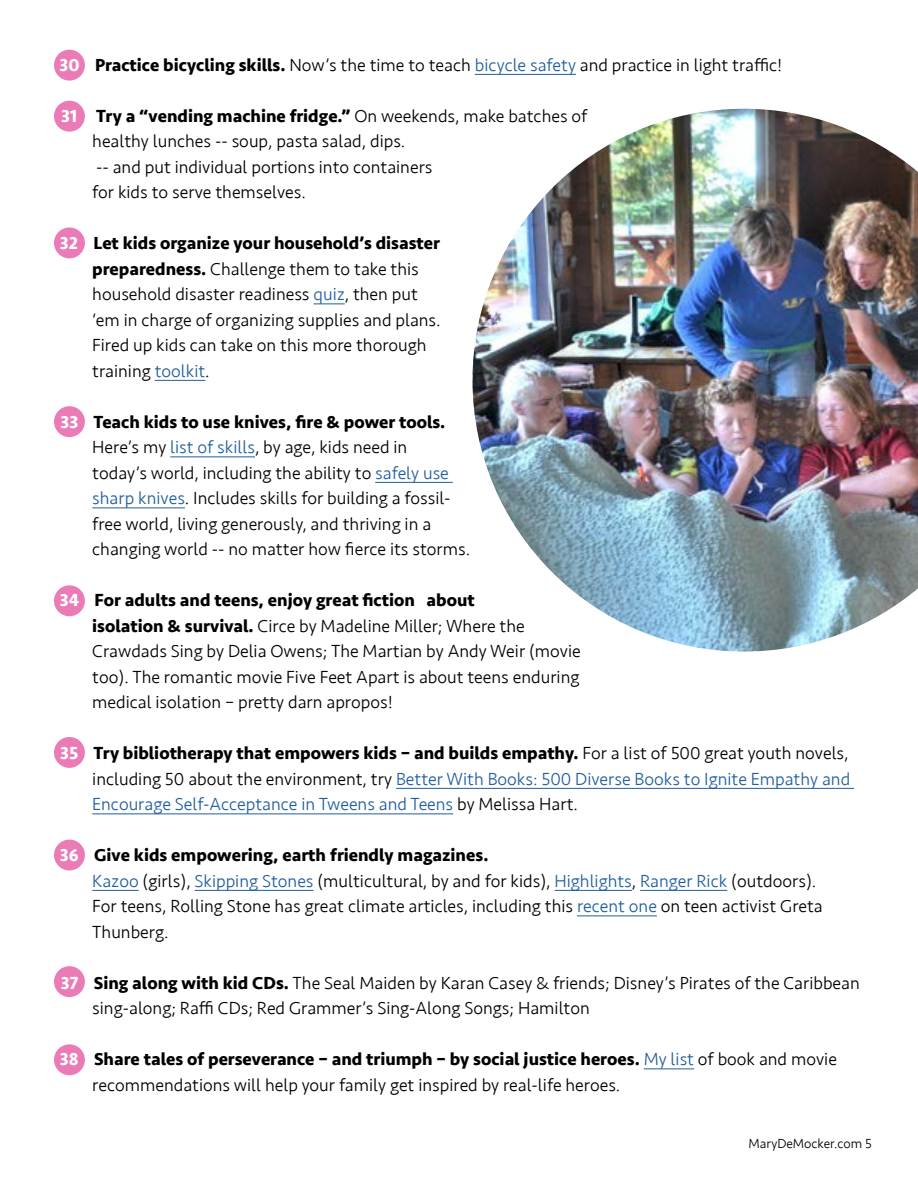
<style>
.page{position:relative;width:918px;height:1188px;background:#fff}
.page>*{position:absolute;margin:0;border:0;box-sizing:border-box;transform-origin:0 0}
.t1{font:300 18px/25.5px "Seravek";color:#000}
.t2{font:300 18px/25.5px "Seravek";color:#215e9e;text-align:justify}
.t3{font:300 13.5px "Seravek";color:#000}
.s1{font-weight:700;color:#fff}
.s2{font-weight:700}
.s3{color:#215e9e}
.s4{font-weight:700;color:#000}
.s5{color:#000}
</style>
<div class="page">
<div style="left:54px;top:50px;width:31px;height:31px;background:#eb7bb6;border-radius:50%"></div>
<div style="left:54px;top:101px;width:31px;height:31px;background:#eb7bb6;border-radius:50%"></div>
<div style="left:54px;top:227px;width:31px;height:31px;background:#eb7bb6;border-radius:50%"></div>
<div style="left:54px;top:406px;width:31px;height:31px;background:#eb7bb6;border-radius:50%"></div>
<div style="left:54px;top:585px;width:31px;height:31px;background:#eb7bb6;border-radius:50%"></div>
<div style="left:54px;top:737px;width:31px;height:31px;background:#eb7bb6;border-radius:50%"></div>
<div style="left:54px;top:966px;width:31px;height:31px;background:#eb7bb6;border-radius:50%"></div>
<div style="left:54px;top:1044px;width:31px;height:31px;background:#eb7bb6;border-radius:50%"></div>
<div style="left:54px;top:840px;width:31px;height:30px;background:#eb7bb6;border-radius:50%"></div>
<hr style="left:475px;top:74px;width:101px;height:1px;background:#215e9e">
<hr style="left:313px;top:304px;width:32px;height:1px;background:#215e9e">
<hr style="left:155px;top:380px;width:50px;height:1px;background:#215e9e">
<hr style="left:170px;top:457px;width:85px;height:1px;background:#215e9e">
<hr style="left:375px;top:482px;width:78px;height:1px;background:#215e9e">
<hr style="left:92px;top:508px;width:93px;height:1px;background:#215e9e">
<hr style="left:396px;top:788px;width:458px;height:1px;background:#215e9e">
<hr style="left:92px;top:814px;width:361px;height:1px;background:#215e9e">
<hr style="left:92px;top:890px;width:47px;height:1px;background:#215e9e">
<hr style="left:195px;top:890px;width:119px;height:1px;background:#215e9e">
<hr style="left:555px;top:890px;width:77px;height:1px;background:#215e9e">
<hr style="left:640px;top:890px;width:87px;height:1px;background:#215e9e">
<hr style="left:577px;top:916px;width:80px;height:1px;background:#215e9e">
<hr style="left:644px;top:1069px;width:50px;height:1px;background:#215e9e">
<img style="left:472px;top:109px;width:446px;height:543px">
<p class="t1" style="left:59px;top:52px;width:724px"><span class="s1">30</span> <span class="s2">Practice bicycling skills.</span> Now’s the time to teach <span class="s3">bicycle safety</span> and practice in light traffic!</p>
<p class="t1" style="left:92px;top:103px;width:497px;text-indent:-31px"><span class="s1">31</span> <span class="s2">Try a “vending machine fridge.”</span> On weekends, make batches of healthy lunches -- soup, pasta salad, dips.<br>-- and put individual portions into containers<br>for kids to serve themselves.</p>
<p class="t1" style="left:92px;top:231px;width:350px;text-indent:-32px"><span class="s1">32</span> <span class="s2">Let kids organize your household’s disaster preparedness.</span> Challenge them to take this household disaster readiness <span class="s3">quiz</span>, then put ‘em in charge of organizing supplies and plans.<br>Fired up kids can take on this more thorough training <span class="s3">toolkit</span>.</p>
<p class="t1" style="left:92px;top:409px;width:380px;text-indent:-32px"><span class="s1">33</span> <span class="s2">Teach kids to use knives, fire &amp; power tools.<br></span>Here’s my <span class="s3">list of skills</span>, by age, kids need in<br>today’s world, including the ability to <span class="s3">safely use sharp knives</span>. Includes skills for building a fossil&shy;free world, living generously, and thriving in a changing world -- no matter how fierce its storms.</p>
<p class="t1" style="left:92px;top:588px;width:490px;text-indent:-32px"><span class="s1">34</span> <span class="s2">For adults and teens, enjoy great fiction about<br>isolation &amp; survival.</span> Circe by Madeline Miller; Where the Crawdads Sing by Delia Owens; The Martian by Andy Weir (movie too). The romantic movie Five Feet Apart is about teens enduring medical isolation – pretty darn apropos!</p>
<p class="t2" style="left:92px;top:741px;width:760px;text-indent:-32px"><span class="s1">35</span> <span class="s4">Try bibliotherapy that empowers kids – and builds empathy.</span> <span class="s5">For a list of 500 great youth novels, including 50 about the environment, try</span> Better With Books: 500 Diverse Books to Ignite Empathy and Encourage Self-Acceptance in Tweens and Teens <span class="s5">by Melissa Hart.</span></p>
<p class="t1" style="left:92px;top:843px;width:732px;text-indent:-32px"><span class="s1">36</span> <span class="s2">Give kids empowering, earth friendly magazines.<br></span><span class="s3">Kazoo</span> (girls), <span class="s3">Skipping Stones</span> (multicultural, by and for kids), <span class="s3">Highlights</span>, <span class="s3">Ranger Rick</span> (outdoors).<br>For teens, Rolling Stone has great climate articles, including this <span class="s3">recent one</span> on teen activist Greta Thunberg.</p>
<p class="t1" style="left:92px;top:970px;width:769px;text-indent:-31px"><span class="s1">37</span> <span class="s2">Sing along with kid CDs.</span> The Seal Maiden by Karan Casey &amp; friends; Disney’s Pirates of the Caribbean sing-along; Raffi CDs; Red Grammer’s Sing-Along Songs; Hamilton</p>
<p class="t1" style="left:92px;top:1047px;width:746px;text-indent:-32px"><span class="s1">38</span> <span class="s2">Share tales of perseverance – and triumph – by social justice heroes.</span> <span class="s3">My list</span> of book and movie recommendations will help your family get inspired by real-life heroes.</p>
<p class="t3" style="left:749px;top:1136px;width:125px">MaryDeMocker.com 5</p>
</div>
